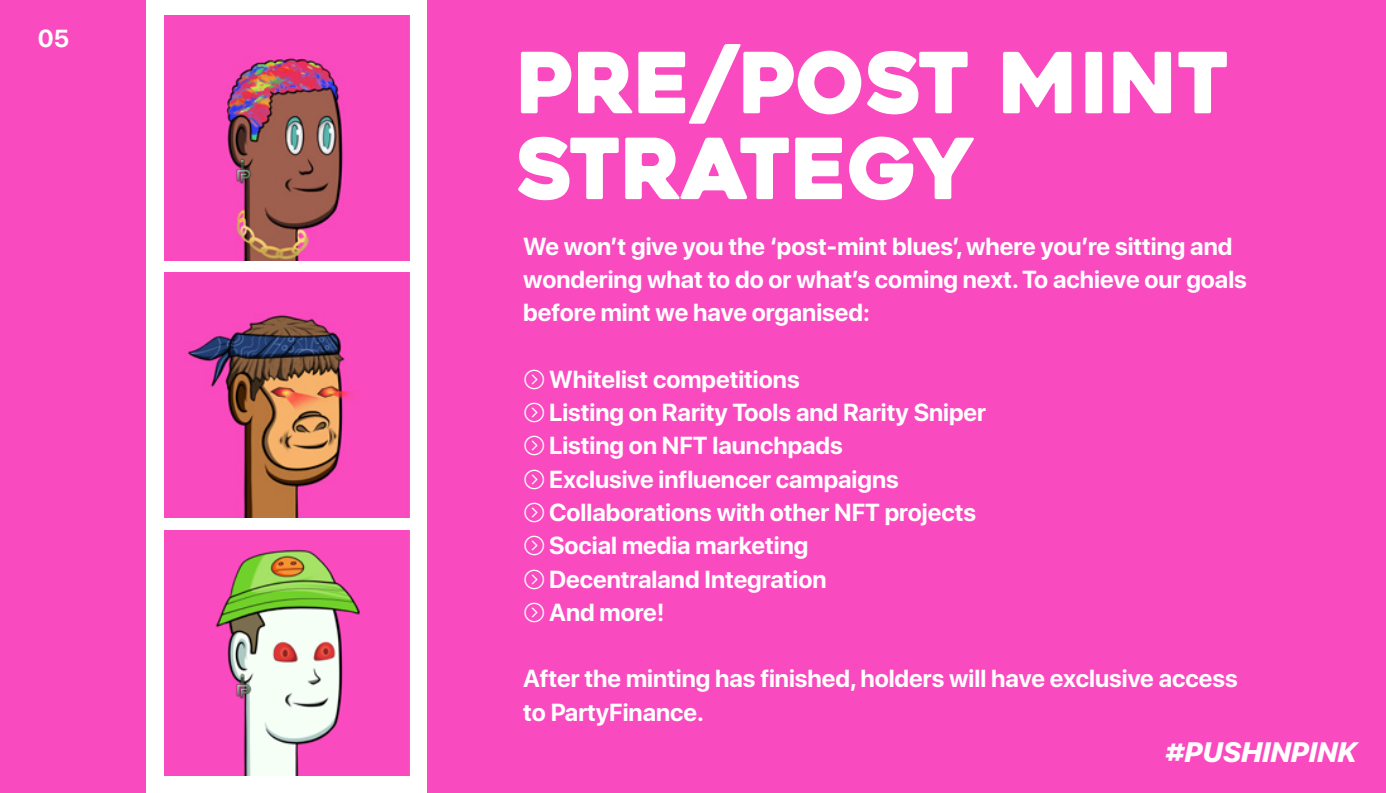
<style>
.page{position:relative;width:1386px;height:793px;background:#fff}
.page>*{position:absolute;margin:0;border:0;box-sizing:border-box;transform-origin:0 0}
.t1{font:84px/85.8px "Heavitas";color:#fff}
.t2{font:italic 800 28px "SF Pro Display";color:#fff}
.t3{font:700 24.5px/33.2px "SF Pro Display";color:#fff}
</style>
<div class="page">
<div style="left:0;top:0;width:1386px;height:792px;background:#f94abf"></div>
<div style="left:147px;top:0;width:280px;height:792px;background:#fff"></div>
<img style="left:165px;top:273px;width:245px;height:245px">
<img style="left:164px;top:530px;width:245px;height:245px">
<img style="left:165px;top:15px;width:245px;height:245px">
<p class="t3" style="left:38px;top:22px;width:33px">05</p>
<h1 class="t1" style="left:516px;top:41px;width:714px">PRE/POST MINT<br>STRATEGY</h1>
<p class="t3" style="left:523px;top:230px;width:725px">We won’t give you the ‘post-mint blues’, where you’re sitting and wondering what to do or what’s coming next. To achieve our goals before mint we have organised:</p>
<p class="t3" style="left:549px;top:363px;width:439px">Whitelist competitions<br>Listing on Rarity Tools and Rarity Sniper<br>Listing on NFT launchpads<br>Exclusive influencer campaigns<br>Collaborations with other NFT projects<br>Social media marketing<br>Decentraland Integration<br>And more!</p>
<p class="t3" style="left:523px;top:662px;width:716px">After the minting has finished, holders will have exclusive access to PartyFinance.</p>
<p class="t2" style="left:1165px;top:732px;width:193px">#PUSHINPINK</p>
</div>
